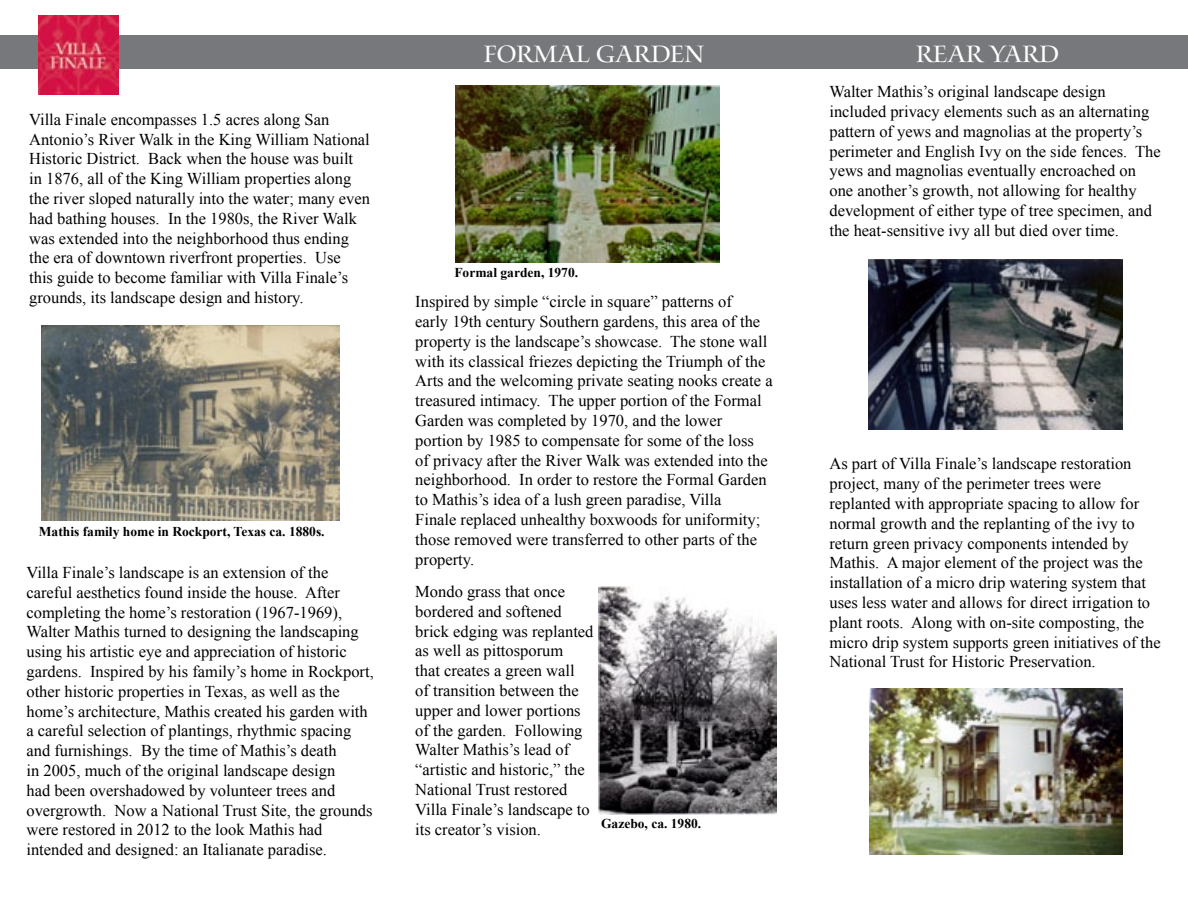
<style>
.page{position:relative;width:1188px;height:918px;background:#fff}
.page>*{position:absolute;margin:0;border:0;box-sizing:border-box;transform-origin:0 0}
.t1{font:27px "Waters Titling Pro";color:#fff}
.t2{font:16.5px/19.8px "Times New Roman";color:#000}
.t3{font:700 13.5px "Times New Roman";color:#000}
</style>
<div class="page">
<div style="left:0;top:36px;width:1188px;height:33px;background:#77787b"></div>
<img style="left:39px;top:15px;width:79px;height:79px">
<img style="left:42px;top:326px;width:297px;height:194px">
<img style="left:456px;top:85px;width:263px;height:177px">
<img style="left:599px;top:587px;width:177px;height:227px">
<img style="left:868px;top:259px;width:254px;height:171px">
<img style="left:869px;top:688px;width:253px;height:166px">
<p class="t2" style="left:29px;top:109px;width:342px">Villa Finale encompasses 1.5 acres along San Antonio’s River Walk in the King William National Historic District. Back when the house was built in 1876, all of the King William properties along the river sloped naturally into the water; many even had bathing houses. In the 1980s, the River Walk was extended into the neighborhood thus ending the era of downtown riverfront properties. Use<br>this guide to become familiar with Villa Finale’s grounds, its landscape design and history.</p>
<p class="t3" style="left:39px;top:522px;width:287px">Mathis family home in Rockport, Texas ca. 1880s.</p>
<p class="t2" style="left:26px;top:562px;width:349px">Villa Finale’s landscape is an extension of the careful aesthetics found inside the house. After completing the home’s restoration (1967-1969), Walter Mathis turned to designing the landscaping using his artistic eye and appreciation of historic gardens. Inspired by his family’s home in Rockport, other historic properties in Texas, as well as the home’s architecture, Mathis created his garden with a careful selection of plantings, rhythmic spacing and furnishings. By the time of Mathis’s death<br>in 2005, much of the original landscape design<br>had been overshadowed by volunteer trees and overgrowth. Now a National Trust Site, the grounds were restored in 2012 to the look Mathis had intended and designed: an Italianate paradise.</p>
<h1 class="t1" style="left:483px;top:39px;width:223px">FORMAL GARDEN</h1>
<p class="t3" style="left:454px;top:263px;width:125px">Formal garden, 1970.</p>
<p class="t2" style="left:415px;top:292px;width:359px">Inspired by simple “circle in square” patterns of<br>early 19th century Southern gardens, this area of the property is the landscape’s showcase. The stone wall with its classical friezes depicting the Triumph of the Arts and the welcoming private seating nooks create a treasured intimacy. The upper portion of the Formal Garden was completed by 1970, and the lower portion by 1985 to compensate for some of the loss<br>of privacy after the River Walk was extended into the neighborhood. In order to restore the Formal Garden to Mathis’s idea of a lush green paradise, Villa<br>Finale replaced unhealthy boxwoods for uniformity; those removed were transferred to other parts of the property.</p>
<p class="t2" style="left:415px;top:581px;width:180px">Mondo grass that once bordered and softened brick edging was replanted as well as pittosporum<br>that creates a green wall<br>of transition between the upper and lower portions of the garden. Following<br>Walter Mathis’s lead of “artistic and historic,” the<br>National Trust restored<br>Villa Finale’s landscape to its creator’s vision.</p>
<p class="t3" style="left:601px;top:814px;width:102px">Gazebo, ca. 1980.</p>
<h1 class="t1" style="left:916px;top:40px;width:145px">REAR YARD</h1>
<p class="t2" style="left:829px;top:82px;width:333px">Walter Mathis’s original landscape design included privacy elements such as an alternating pattern of yews and magnolias at the property’s perimeter and English Ivy on the side fences. The yews and magnolias eventually encroached on one another’s growth, not allowing for healthy development of either type of tree specimen, and the heat-sensitive ivy all but died over time.</p>
<p class="t2" style="left:829px;top:454px;width:333px">As part of Villa Finale’s landscape restoration project, many of the perimeter trees were replanted with appropriate spacing to allow for normal growth and the replanting of the ivy to return green privacy components intended by Mathis. A major element of the project was the installation of a micro drip watering system that uses less water and allows for direct irrigation to plant roots. Along with on-site composting, the micro drip system supports green initiatives of the National Trust for Historic Preservation.</p>
</div>
